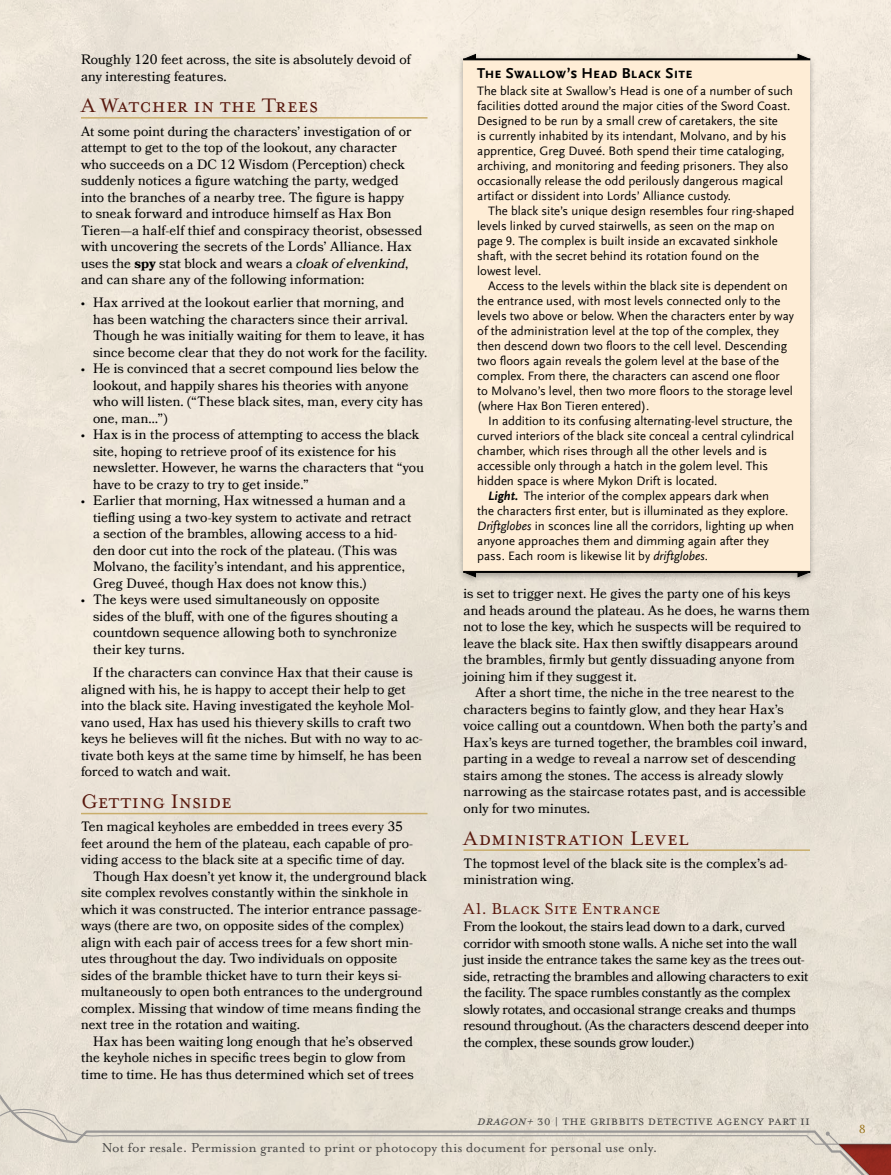
<style>
.page{position:relative;width:891px;height:1175px;background:#fff}
.page>*{position:absolute;margin:0;border:0;box-sizing:border-box;transform-origin:0 0}
.t1{font:22.5px "Mrs Eaves Small Caps";letter-spacing:.015em;color:#58180d}
.t2{font:18px "Mrs Eaves Small Caps";letter-spacing:.03em;color:#58180d}
.t3{font:15px "Mrs Eaves Roman";color:#484746}
.t4{font:15px "Mrs Eaves All Small Caps";letter-spacing:.01em;color:#484746}
.t5{font:700 15px "Scala Sans Sc Offc";letter-spacing:.005em;color:#000}
.t6{font:13.5px/16.5px "Bookmania";letter-spacing:.005em;color:#000}
.t7{font:13.5px/16.5px "Bookmania";letter-spacing:-.015em;color:#000}
.t8{font:13.5px "Mrs Eaves Roman";color:#9b751d}
.t9{font:12.75px/15px "Scala Sans Offc";color:#000}
.s1{font-weight:700}
.s2{font-style:italic}
.s3{font-weight:700;font-style:italic}
</style>
<div class="page">
<div style="left:0;top:0;width:891px;height:1174px;background:#eae3d6"></div>
<svg style="left:0;top:1094px;width:891px;height:80px"></svg>
<div style="left:825px;top:1134px;width:66px;height:40px;background:#000;opacity:.2"></div>
<hr style="left:81px;top:117px;width:347px;height:2px;background:#c9ad6a">
<hr style="left:81px;top:812px;width:347px;height:2px;background:#c9ad6a">
<hr style="left:463px;top:849px;width:347px;height:2px;background:#c9ad6a">
<div style="left:457px;top:51px;width:359px;height:534px;background:#000;opacity:.3"></div>
<div style="left:464px;top:60px;width:346px;height:511px;background:#feedd6"></div>
<svg style="left:463px;top:54px;width:347px;height:6px"></svg>
<svg style="left:463px;top:571px;width:347px;height:6px;background:#7b7771"></svg>
<p class="t6" style="left:81px;top:51px;width:331px">Roughly 120 feet across, the site is absolutely devoid of any interesting features.</p>
<h1 class="t1" style="left:81px;top:93px;width:239px">A Watcher in the Trees</h1>
<p class="t6" style="left:81px;top:123px;width:343px">At some point during the characters’ investigation of or attempt to get to the top of the lookout, any character who succeeds on a DC 12 Wisdom (Perception) check suddenly notices a figure watching the party, wedged into the branches of a nearby tree. The figure is happy<br>to sneak forward and introduce himself as Hax Bon Tieren—a half-elf thief and conspiracy theorist, obsessed with uncovering the secrets of the Lords’ Alliance. Hax uses the <span class="s1">spy</span> stat block and wears a <span class="s2">cloak of elvenkind</span>, and can share any of the following information:</p>
<p class="t6" style="left:93px;top:294px;width:336px;text-indent:-12px">• Hax arrived at the lookout earlier that morning, and has been watching the characters since their arrival.<br>Though he was initially waiting for them to leave, it has since become clear that they do not work for the facility.</p>
<p class="t6" style="left:93px;top:360px;width:331px;text-indent:-12px">• He is convinced that a secret compound lies below the lookout, and happily shares his theories with anyone who will listen. (“These black sites, man, every city has one, man…”)</p>
<p class="t6" style="left:93px;top:426px;width:332px;text-indent:-12px">• Hax is in the process of attempting to access the black site, hoping to retrieve proof of its existence for his newsletter. However, he warns the characters that “you have to be crazy to try to get inside.”</p>
<p class="t6" style="left:93px;top:492px;width:320px;text-indent:-12px">• Earlier that morning, Hax witnessed a human and a tiefling using a two-key system to activate and retract a section of the brambles, allowing access to a hid&shy;den door cut into the rock of the plateau. (This was Molvano, the facility’s intendant, and his apprentice, Greg Duveé, though Hax does not know this.)</p>
<p class="t6" style="left:93px;top:591px;width:307px;text-indent:-12px">• The keys were used simultaneously on opposite sides of the bluff, with one of the figures shouting a countdown sequence allowing both to synchronize their key turns.</p>
<p class="t6" style="left:81px;top:664px;width:343px;text-indent:12px">If the characters can convince Hax that their cause is aligned with his, he is happy to accept their help to get into the black site. Having investigated the keyhole Mol&shy;vano used, Hax has used his thievery skills to craft two keys he believes will fit the niches. But with no way to ac&shy;tivate both keys at the same time by himself, he has been forced to watch and wait.</p>
<h1 class="t1" style="left:81px;top:789px;width:152px">Getting Inside</h1>
<p class="t6" style="left:81px;top:818px;width:323px">Ten magical keyholes are embedded in trees every 35</p>
<p class="t6" style="left:81px;top:835px;width:333px">feet around the hem of the plateau, each capable of pro-</p>
<p class="t6" style="left:81px;top:851px;width:325px">viding access to the black site at a specific time of day.</p>
<p class="t6" style="left:93px;top:868px;width:335px">Though Hax doesn’t yet know it, the underground black</p>
<p class="t6" style="left:81px;top:884px;width:329px">site complex revolves constantly within the sinkhole in</p>
<p class="t6" style="left:81px;top:901px;width:342px">which it was constructed. The interior entrance passage-</p>
<p class="t6" style="left:81px;top:917px;width:324px">ways (there are two, on opposite sides of the complex)</p>
<p class="t6" style="left:81px;top:934px;width:333px">align with each pair of access trees for a few short min-</p>
<p class="t6" style="left:81px;top:950px;width:318px">utes throughout the day. Two individuals on opposite</p>
<p class="t6" style="left:81px;top:967px;width:322px">sides of the bramble thicket have to turn their keys si-</p>
<p class="t6" style="left:81px;top:983px;width:343px">multaneously to open both entrances to the underground</p>
<p class="t6" style="left:81px;top:1000px;width:342px">complex. Missing that window of time means finding the</p>
<p class="t6" style="left:81px;top:1016px;width:220px">next tree in the rotation and waiting.</p>
<p class="t6" style="left:93px;top:1033px;width:322px">Hax has been waiting long enough that he’s observed</p>
<p class="t6" style="left:81px;top:1049px;width:326px">the keyhole niches in specific trees begin to glow from</p>
<p class="t6" style="left:81px;top:1066px;width:334px">time to time. He has thus determined which set of trees</p>
<p class="t5" style="left:477px;top:64px;width:217px">The Swallow’s Head Black Site</p>
<p class="t9" style="left:477px;top:84px;width:317px">The black site at Swallow’s Head is one of a number of such facilities dotted around the major cities of the Sword Coast.<br>Designed to be run by a small crew of caretakers, the site<br>is currently inhabited by its intendant, Molvano, and by his apprentice, Greg Duveé. Both spend their time cataloging, archiving, and monitoring and feeding prisoners. They also occasionally release the odd perilously dangerous magical artifact or dissident into Lords’ Alliance custody.</p>
<p class="t9" style="left:477px;top:204px;width:319px;text-indent:11px">The black site’s unique design resembles four ring-shaped levels linked by curved stairwells, as seen on the map on page 9. The complex is built inside an excavated sinkhole shaft, with the secret behind its rotation found on the lowest level.</p>
<p class="t9" style="left:477px;top:279px;width:318px;text-indent:11px">Access to the levels within the black site is dependent on the entrance used, with most levels connected only to the levels two above or below. When the characters enter by way of the administration level at the top of the complex, they then descend down two floors to the cell level. Descending two floors again reveals the golem level at the base of the complex. From there, the characters can ascend one floor<br>to Molvano’s level, then two more floors to the storage level (where Hax Bon Tieren entered).</p>
<p class="t9" style="left:488px;top:414px;width:306px">In addition to its confusing alternating-level structure, the</p>
<p class="t9" style="left:477px;top:429px;width:318px">curved interiors of the black site conceal a central cylindrical</p>
<p class="t9" style="left:477px;top:444px;width:292px">chamber, which rises through all the other levels and is</p>
<p class="t9" style="left:477px;top:459px;width:292px">accessible only through a hatch in the golem level. This</p>
<p class="t9" style="left:477px;top:474px;width:242px">hidden space is where Mykon Drift is located.</p>
<p class="t9" style="left:488px;top:489px;width:282px"><span class="s3">Light.</span> The interior of the complex appears dark when</p>
<p class="t9" style="left:477px;top:504px;width:313px">the characters first enter, but is illuminated as they explore.</p>
<p class="t9" style="left:477px;top:519px;width:318px"><span class="s2">Driftglobes</span> in sconces line all the corridors, lighting up when</p>
<p class="t9" style="left:477px;top:534px;width:293px">anyone approaches them and dimming again after they</p>
<p class="t9" style="left:477px;top:549px;width:232px">pass. Each room is likewise lit by <span class="s2">driftglobes</span>.</p>
<p class="t6" style="left:463px;top:585px;width:348px">is set to trigger next. He gives the party one of his keys and heads around the plateau. As he does, he warns them not to lose the key, which he suspects will be required to leave the black site. Hax then swiftly disappears around the brambles, firmly but gently dissuading anyone from joining him if they suggest it.</p>
<p class="t6" style="left:463px;top:684px;width:346px;text-indent:12px">After a short time, the niche in the tree nearest to the characters begins to faintly glow, and they hear Hax’s voice calling out a countdown. When both the party’s and Hax’s keys are turned together, the brambles coil inward, parting in a wedge to reveal a narrow set of descending stairs among the stones. The access is already slowly narrowing as the staircase rotates past, and is accessible only for two minutes.</p>
<h1 class="t1" style="left:463px;top:825px;width:226px">Administration Level</h1>
<p class="t6" style="left:463px;top:855px;width:325px">The topmost level of the black site is the complex’s ad&shy;ministration wing.</p>
<h2 class="t2" style="left:463px;top:898px;width:199px">A1. Black Site Entrance</h2>
<p class="t7" style="left:463px;top:918px;width:347px">From the lookout, the stairs lead down to a dark, curved corridor with smooth stone walls. A niche set into the wall just inside the entrance takes the same key as the trees out&shy;side, retracting the brambles and allowing characters to exit the facility. The space rumbles constantly as the complex slowly rotates, and occasional strange creaks and thumps resound throughout. (As the characters descend deeper into the complex, these sounds grow louder.)</p>
<p class="t4" style="left:477px;top:1115px;width:335px"><span class="s2">Dragon+</span> 30 | The Gribbits Detective Agency Part II</p>
<p class="t3" style="left:102px;top:1139px;width:557px">Not for resale. Permission granted to print or photocopy this document for personal use only.</p>
<p class="t8" style="left:859px;top:1121px;width:9px">8</p>
</div>
